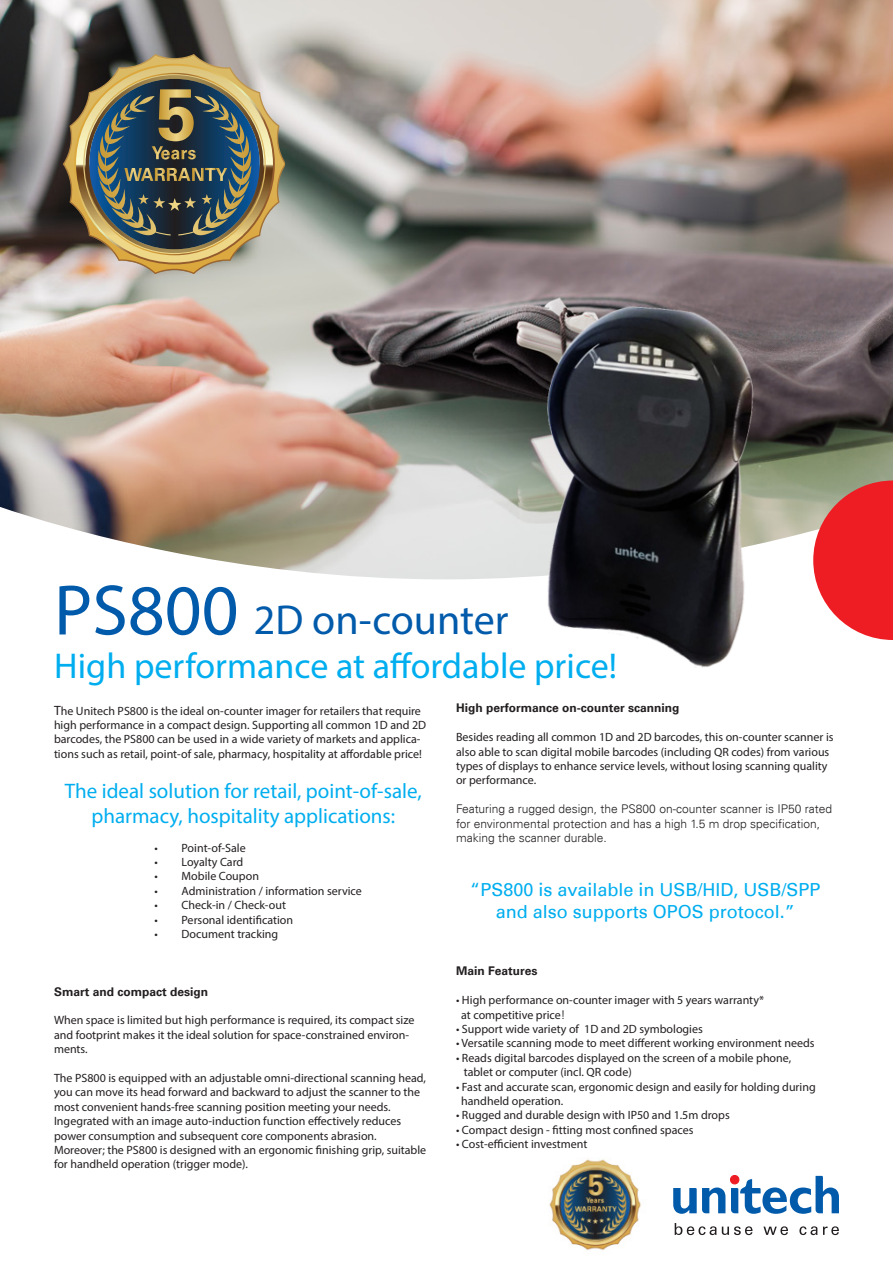
<style>
.page{position:relative;width:893px;height:1263px;background:#fff}
.page>*{position:absolute;margin:0;border:0;box-sizing:border-box;transform-origin:0 0}
.t1{font:42px "Myriad Pro";color:#015aaa}
.t2{font:36px "Myriad Pro";color:#00aeef}
.t3{font:21px/25.2px "Myriad Pro";color:#00aeef;text-align:center}
.t4{font:18px/21.6px "Univers";color:#00aeef;text-align:center}
.t5{font:12px/14.4px "Myriad Pro";color:#231f20}
.t6{font:300 12px/14.4px "Univers LT";color:#231f20}
.t7{font:700 12px "Univers";color:#231f20}
.s1{font-size:72px}
.s2{font-size:13.5px}
.s3{font-family:"Univers LT";font-weight:300}
</style>
<div class="page">
<img style="left:0;top:0;width:893px;height:579px">
<svg style="left:839px;top:480px;width:54px;height:160px;background:#ea2c30"></svg>
<svg style="left:675px;top:1223px;width:78px;height:12px"></svg>
<svg style="left:763px;top:1226px;width:25px;height:9px"></svg>
<svg style="left:799px;top:1226px;width:18px;height:9px"></svg>
<svg style="left:823px;top:1226px;width:16px;height:9px"></svg>
<div style="left:730px;top:1175px;width:9px;height:9px;border:1px solid #ee1d23;border-radius:50%"></div>
<svg style="left:673px;top:1176px;width:166px;height:38px"></svg>
<img style="left:429px;top:261px;width:410px;height:407px">
<img style="left:63px;top:54px;width:222px;height:220px">
<img style="left:83px;top:73px;width:183px;height:182px">
<img style="left:549px;top:1159px;width:92px;height:91px">
<p class="t1" style="left:54px;top:594px;width:456px"><span class="s1">PS800</span> 2D on-counter</p>
<p class="t2" style="left:54px;top:643px;width:565px">High performance at affordable price!</p>
<p class="t5" style="left:54px;top:703px;width:374px"><span class="s2">T</span>he Unitech PS800 is the ideal on-counter imager for retailers that require high performance in a compact design. Supporting all common 1D and 2D barcodes, the PS800 can be used in a wide variety of markets and applica&shy;tions such as retail, point-of sale, pharmacy, hospitality at affordable price!</p>
<p class="t3" style="left:65px;top:777px;width:358px">The ideal solution for retail, point-of-sale, pharmacy, hospitality applications:</p>
<p class="t5" style="left:155px;top:840px;width:93px">• Point-of-Sale</p>
<p class="t5" style="left:155px;top:854px;width:90px">• Loyalty Card</p>
<p class="t5" style="left:155px;top:869px;width:106px">• Mobile Coupon</p>
<p class="t5" style="left:155px;top:883px;width:209px">• Administration / information service</p>
<p class="t5" style="left:155px;top:898px;width:133px">• Check-in / Check-out</p>
<p class="t5" style="left:155px;top:912px;width:140px">• Personal identification</p>
<p class="t5" style="left:155px;top:926px;width:125px">• Document tracking</p>
<p class="t7" style="left:456px;top:701px;width:225px">High performance on-counter scanning</p>
<p class="t5" style="left:456px;top:730px;width:379px">Besides reading all common 1D and 2D barcodes, this on-counter scanner is also able to scan digital mobile barcodes (including QR codes) from various types of displays to enhance service levels, without losing scanning quality or performance.</p>
<p class="t6" style="left:456px;top:802px;width:377px">Featuring a rugged design, the PS800 on-counter scanner is IP50 rated for environmental protection and has a high 1.5 m drop specification, making the scanner durable.</p>
<p class="t4" style="left:470px;top:879px;width:352px">“PS800 is available in USB/HID, USB/SPP and also supports OPOS protocol.”</p>
<p class="t7" style="left:54px;top:984px;width:156px">Smart and compact design</p>
<p class="t5" style="left:54px;top:1013px;width:362px">When space is limited but high performance is required, its compact size and footprint makes it the ideal solution for space-constrained environ&shy;ments.</p>
<p class="t5" style="left:54px;top:1070px;width:373px">The PS800 is equipped with an adjustable omni-directional scanning head, you can move its head forward and backward to adjust the scanner to the most convenient hands-free scanning position meeting your needs.</p>
<p class="t5" style="left:54px;top:1114px;width:349px">Ingegrated with an image auto-induction function effectively reduces power consumption and subsequent core components abrasion.</p>
<p class="t5" style="left:54px;top:1142px;width:374px">Moreover; the PS800 is designed with an ergonomic finishing grip, suitable for handheld operation (trigger mode).</p>
<p class="t7" style="left:456px;top:964px;width:83px">Main Features</p>
<p class="t5" style="left:461px;top:993px;width:304px;text-indent:-5px">• High performance on-counter imager with 5 years warranty* at competitive price<span class="s3">!</span></p>
<p class="t5" style="left:456px;top:1021px;width:248px">• Support wide variety of 1D and 2D symbologies</p>
<p class="t5" style="left:456px;top:1036px;width:360px">• Versatile scanning mode to meet different working environment needs</p>
<p class="t5" style="left:456px;top:1050px;width:337px">• Reads digital barcodes displayed on the screen of a mobile phone,</p>
<p class="t5" style="left:464px;top:1065px;width:170px">tablet or computer (incl. QR code)</p>
<p class="t5" style="left:456px;top:1079px;width:361px">• Fast and accurate scan, ergonomic design and easily for holding during</p>
<p class="t5" style="left:461px;top:1093px;width:104px">handheld operation.</p>
<p class="t5" style="left:456px;top:1108px;width:275px">• Rugged and durable design with IP50 and 1.5m drops</p>
<p class="t5" style="left:456px;top:1122px;width:239px">• Compact design - fitting most confined spaces</p>
<p class="t5" style="left:456px;top:1137px;width:133px">• Cost-efficient investment</p>
</div>
